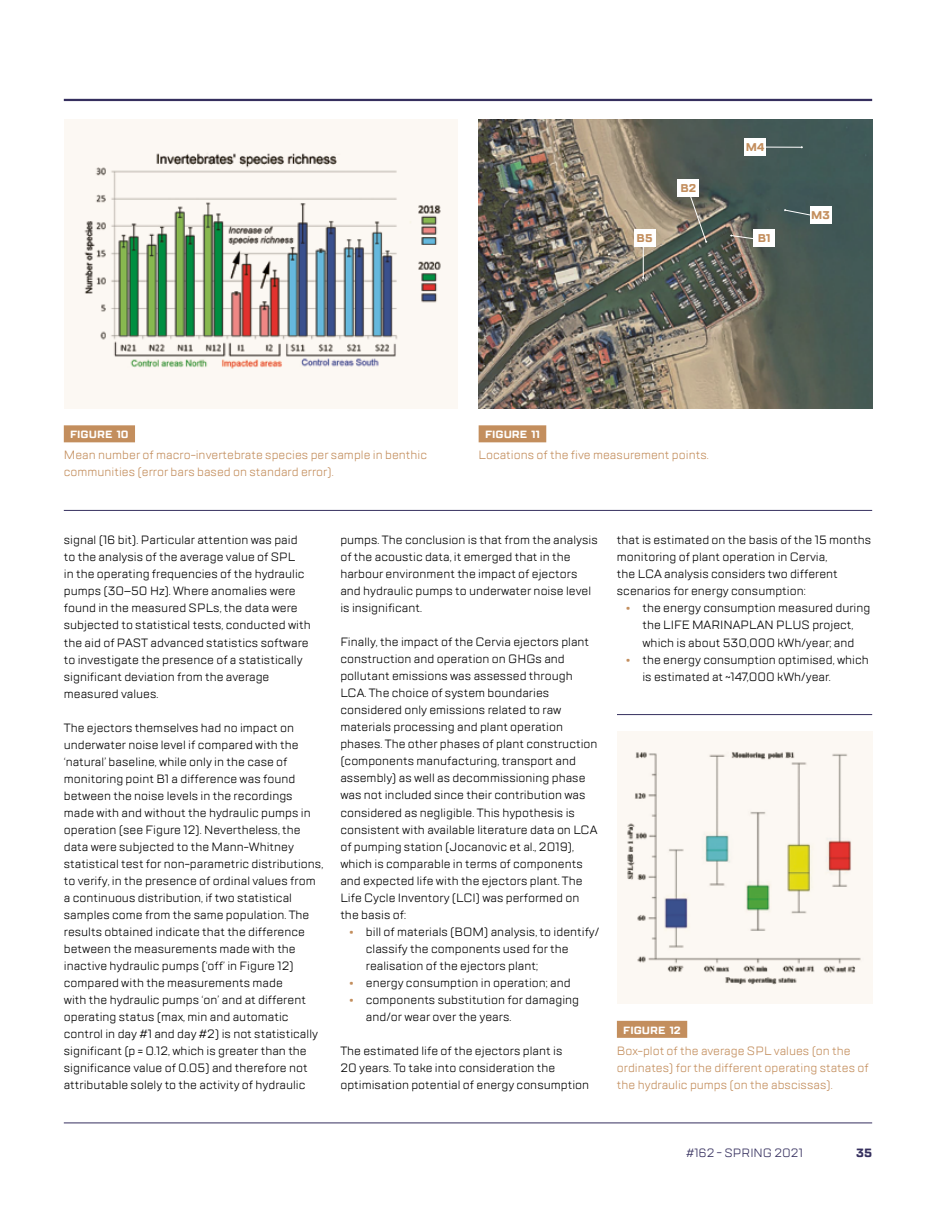
<style>
.page{position:relative;width:936px;height:1225px;background:#fff}
.page>*{position:absolute;margin:0;border:0;box-sizing:border-box;transform-origin:0 0}
.t1{font:12px/17px "TT Lakes";color:#000}
.t2{font:12px/17px "TT Lakes";color:#c38e5d}
.t3{font:12px "TT Lakes";color:#352f5e}
.t4{font:700 12px "TT Lakes";color:#352f5e}
.t5{font:700 11.25px "TT Lakes";color:#c38e5d}
.t6{font:700 10.5px "TT Lakes";color:#fff}
.s1{font-weight:900;color:#c38e5d}
</style>
<div class="page">
<hr style="left:64px;top:99px;width:808px;height:2px;background:#352f5e">
<hr style="left:64px;top:510px;width:808px;height:1px;background:#352f5e">
<hr style="left:64px;top:714px;width:808px;height:1px;background:#352f5e">
<hr style="left:64px;top:1122px;width:808px;height:1px;background:#352f5e">
<div style="left:40px;top:517px;width:577px;height:308px;background:#fff"></div>
<div style="left:64px;top:425px;width:71px;height:17px;background:#c38e5d"></div>
<div style="left:478px;top:425px;width:68px;height:17px;background:#c38e5d"></div>
<div style="left:617px;top:1020px;width:70px;height:17px;background:#c38e5d"></div>
<svg style="left:64px;top:119px;width:393px;height:289px;fill:#fcf8f3"></svg>
<div style="left:617px;top:731px;width:255px;height:272px;background:#fcf8f3"></div>
<img style="left:478px;top:119px;width:394px;height:289px">
<div style="left:634px;top:230px;width:21px;height:17px;background:#fff"></div>
<div style="left:677px;top:179px;width:22px;height:17px;background:#fff"></div>
<hr style="left:643px;top:246px;width:1px;height:32px;background:#fff">
<svg style="left:730px;top:234px;width:23px;height:7px"></svg>
<svg style="left:783px;top:209px;width:26px;height:8px"></svg>
<hr style="left:762px;top:147px;width:40px;height:1px;background:#fff">
<svg style="left:688px;top:191px;width:19px;height:52px"></svg>
<div style="left:753px;top:230px;width:21px;height:17px;background:#fff"></div>
<div style="left:809px;top:206px;width:22px;height:17px;background:#fff"></div>
<div style="left:744px;top:138px;width:21px;height:17px;background:#fff"></div>
<p class="t5" style="left:636px;top:231px;width:17px">B5</p>
<p class="t5" style="left:680px;top:181px;width:17px">B2</p>
<p class="t5" style="left:745px;top:140px;width:20px">M4</p>
<p class="t5" style="left:757px;top:231px;width:14px">B1</p>
<p class="t5" style="left:811px;top:208px;width:20px">M3</p>
<p class="t6" style="left:70px;top:428px;width:60px">FIGURE 10</p>
<p class="t2" style="left:64px;top:446px;width:365px">Mean number of macro-invertebrate species per sample in benthic communities (error bars based on standard error).</p>
<p class="t6" style="left:485px;top:428px;width:56px">FIGURE 11</p>
<p class="t2" style="left:478px;top:446px;width:231px">Locations of the five measurement points.</p>
<p class="t1" style="left:64px;top:531px;width:248px">signal (16 bit). Particular attention was paid to the analysis of the average value of SPL<br>in the operating frequencies of the hydraulic pumps (30–50 Hz). Where anomalies were found in the measured SPLs, the data were subjected to statistical tests, conducted with the aid of PAST advanced statistics software to investigate the presence of a statistically significant deviation from the average measured values.</p>
<p class="t1" style="left:64px;top:719px;width:261px">The ejectors themselves had no impact on underwater noise level if compared with the ‘natural’ baseline, while only in the case of monitoring point B1 a difference was found between the noise levels in the recordings made with and without the hydraulic pumps in operation (see Figure 12). Nevertheless, the data were subjected to the Mann-Whitney statistical test for non-parametric distributions, to verify, in the presence of ordinal values from a continuous distribution, if two statistical samples come from the same population. The results obtained indicate that the difference between the measurements made with the inactive hydraulic pumps (‘off’ in Figure 12) compared with the measurements made<br>with the hydraulic pumps ‘on’ and at different operating status (max, min and automatic control in day #1 and day #2) is not statistically significant (p = 0.12, which is greater than the significance value of 0.05) and therefore not attributable solely to the activity of hydraulic</p>
<p class="t1" style="left:340px;top:531px;width:259px">pumps. The conclusion is that from the analysis of the acoustic data, it emerged that in the harbour environment the impact of ejectors and hydraulic pumps to underwater noise level is insignificant.</p>
<p class="t1" style="left:340px;top:633px;width:259px">Finally, the impact of the Cervia ejectors plant construction and operation on GHGs and pollutant emissions was assessed through LCA. The choice of system boundaries considered only emissions related to raw materials processing and plant operation phases. The other phases of plant construction (components manufacturing, transport and assembly) as well as decommissioning phase was not included since their contribution was considered as negligible. This hypothesis is consistent with available literature data on LCA of pumping station (Jocanovic et al., 2019), which is comparable in terms of components and expected life with the ejectors plant. The Life Cycle Inventory (LCI) was performed on the basis of:</p>
<p class="t1" style="left:366px;top:922px;width:235px;text-indent:-17px"><span class="s1">•</span> bill of materials (BOM) analysis, to identify/ classify the components used for the realisation of the ejectors plant;</p>
<p class="t1" style="left:349px;top:973px;width:223px"><span class="s1">•</span> energy consumption in operation; and</p>
<p class="t1" style="left:366px;top:990px;width:215px;text-indent:-17px"><span class="s1">•</span> components substitution for damaging and/or wear over the years.</p>
<p class="t1" style="left:340px;top:1042px;width:250px">The estimated life of the ejectors plant is<br>20 years. To take into consideration the optimisation potential of energy consumption</p>
<p class="t1" style="left:617px;top:531px;width:256px">that is estimated on the basis of the 15 months monitoring of plant operation in Cervia,<br>the LCA analysis considers two different scenarios for energy consumption:</p>
<p class="t1" style="left:625px;top:600px;width:246px;text-align:center"><span class="s1">•</span> the energy consumption measured during the LIFE MARINAPLAN PLUS project, which is about 530,000 kWh/year; and</p>
<p class="t1" style="left:642px;top:651px;width:228px;text-indent:-17px"><span class="s1">•</span> the energy consumption optimised, which is estimated at ~147,000 kWh/year.</p>
<p class="t6" style="left:623px;top:1023px;width:59px">FIGURE 12</p>
<p class="t2" style="left:617px;top:1042px;width:253px">Box-plot of the average SPL values (on the ordinates) for the different operating states of the hydraulic pumps (on the abscissas).</p>
<p class="t3" style="left:686px;top:1145px;width:118px">#162 - SPRING 2021</p>
<p class="t4" style="left:856px;top:1145px;width:17px">35</p>
</div>
